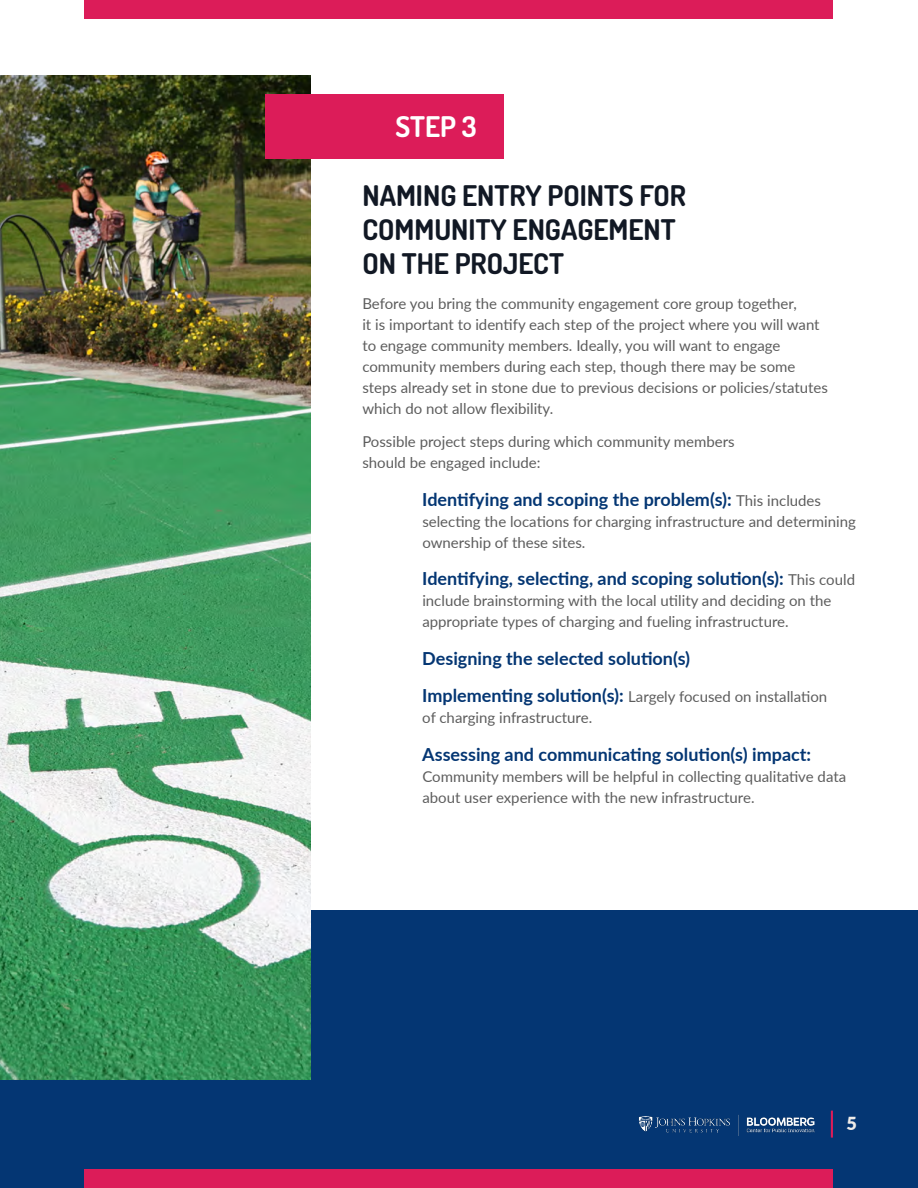
<style>
.page{position:relative;width:918px;height:1188px;background:#fff}
.page>*{position:absolute;margin:0;border:0;box-sizing:border-box;transform-origin:0 0}
.t1{font:700 28.5px/34.2px "Dosis";color:#111824}
.t2{font:700 28.5px "Dosis";color:#fff}
.t3{font:700 18px "Lato";color:#043673}
.t4{font:900 18px "Lato";color:#efece9}
.t5{font:15px/21px "Lato";color:#5d5d5d}
.s1{font-weight:400;font-size:15px;color:#5d5d5d}
.s2{font-weight:700;font-size:18px;color:#043673}
</style>
<div class="page">
<div style="left:0;top:911px;width:918px;height:277px;background:#043673"></div>
<img style="left:0;top:76px;width:310px;height:1004px">
<div style="left:265px;top:94px;width:238px;height:65px;background:#dc1c59"></div>
<hr style="left:831px;top:1111px;width:2px;height:27px;background:#dc1c59">
<div style="left:85px;top:1170px;width:748px;height:18px;background:#dc1c59"></div>
<div style="left:85px;top:0;width:748px;height:18px;background:#dc1c59"></div>
<h1 class="t2" style="left:395px;top:107px;width:83px">STEP 3</h1>
<h1 class="t1" style="left:362px;top:177px;width:325px">NAMING ENTRY POINTS FOR<br>COMMUNITY ENGAGEMENT<br>ON THE PROJECT</h1>
<p class="t5" style="left:362px;top:292px;width:467px">Before you bring the community engagement core group together,<br>it is important to identify each step of the project where you will want to engage community members. Ideally, you will want to engage community members during each step, though there may be some steps already set in stone due to previous decisions or policies/statutes which do not allow flexibility.</p>
<p class="t5" style="left:362px;top:430px;width:374px">Possible project steps during which community members should be engaged include:</p>
<p class="t3" style="left:422px;top:486px;width:400px">Identifying and scoping the problem(s): <span class="s1">This includes</span></p>
<p class="t5" style="left:422px;top:510px;width:435px">selecting the locations for charging infrastructure and determining ownership of these sites.</p>
<p class="t3" style="left:422px;top:565px;width:434px">Identifying, selecting, and scoping solution(s): <span class="s1">This could</span></p>
<p class="t5" style="left:422px;top:589px;width:411px">include brainstorming with the local utility and deciding on the appropriate types of charging and fueling infrastructure.</p>
<p class="t3" style="left:422px;top:645px;width:269px">Designing the selected solution(s)</p>
<p class="t5" style="left:422px;top:685px;width:406px"><span class="s2">Implementing solution(s):</span> Largely focused on installation of charging infrastructure.</p>
<p class="t3" style="left:422px;top:741px;width:390px">Assessing and communicating solution(s) impact:</p>
<p class="t5" style="left:422px;top:765px;width:425px">Community members will be helpful in collecting qualitative data about user experience with the new infrastructure.</p>
<p class="t4" style="left:846px;top:1110px;width:12px">5</p>
</div>
